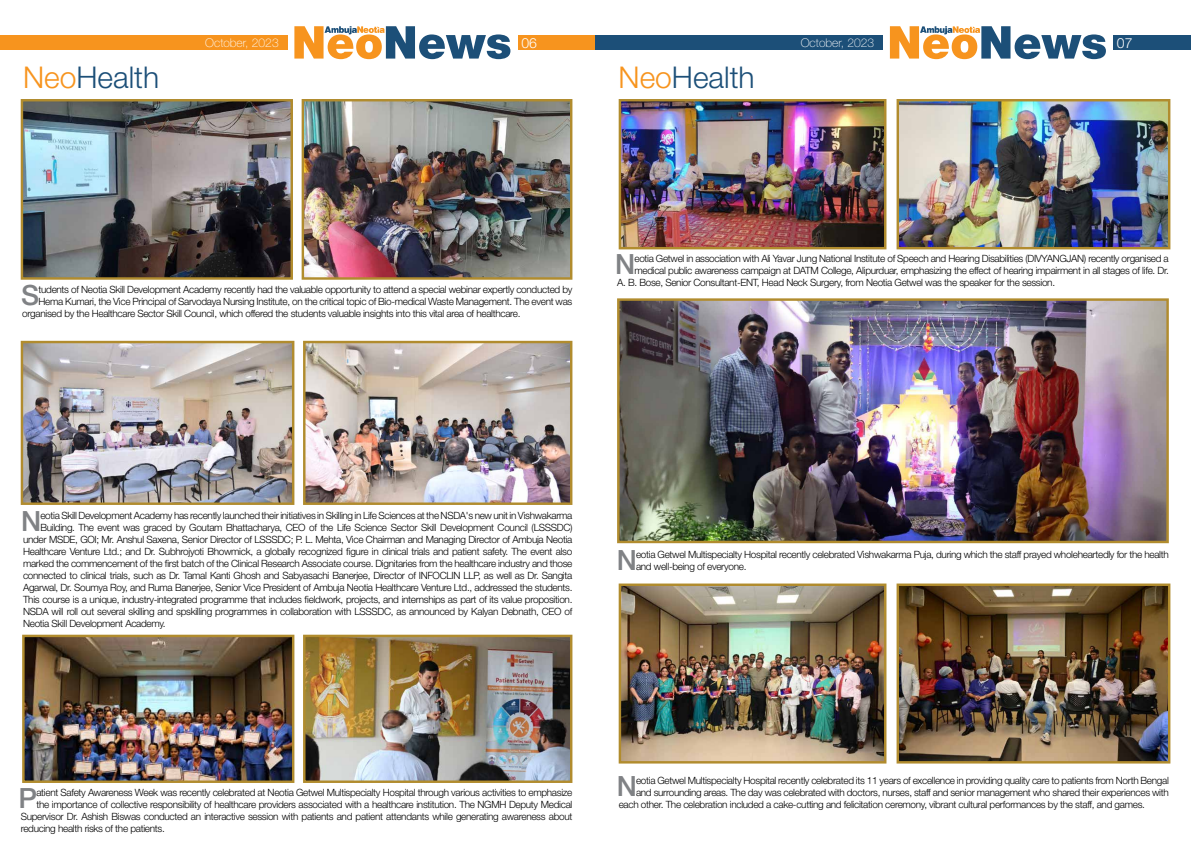
<style>
.page{position:relative;width:1191px;height:842px;background:#fff}
.page>*{position:absolute;margin:0;border:0;box-sizing:border-box;transform-origin:0 0}
.t1{font:300 30px "Helvetica Neue LT Std";color:#1c4f78}
.t2{font:500 27.9px "Helvetica Neue LT Std";color:#808285}
.t3{font:300 14px "Helvetica Neue LT Std";color:#fff}
.t4{font:100 12px "Helvetica Neue LT Std";color:#fff}
.t5{font:300 10px/12px "Helvetica Neue LT Std";letter-spacing:-.03em;color:#000}
.s1{color:#f7941e}
</style>
<div class="page">
<img style="left:24px;top:102px;width:266px;height:175px">
<div style="left:21px;top:99px;width:272px;height:181px;border:2px solid #b18c2e"></div>
<img style="left:24px;top:344px;width:267px;height:158px">
<div style="left:21px;top:341px;width:273px;height:164px;border:2px solid #b18c2e"></div>
<img style="left:306px;top:344px;width:263px;height:158px">
<div style="left:303px;top:341px;width:269px;height:164px;border:2px solid #b18c2e"></div>
<img style="left:305px;top:102px;width:264px;height:175px">
<div style="left:302px;top:99px;width:270px;height:181px;border:2px solid #b18c2e"></div>
<div style="left:0;top:35px;width:595px;height:15px;background:#f7941e"></div>
<div style="left:288px;top:16px;width:229px;height:62px;background:#fff"></div>
<svg style="left:294px;top:26px;width:216px;height:33px"></svg>
<img style="left:25px;top:638px;width:266px;height:142px">
<div style="left:22px;top:635px;width:272px;height:148px;border:2px solid #b18c2e"></div>
<img style="left:306px;top:638px;width:263px;height:142px">
<div style="left:303px;top:635px;width:269px;height:148px;border:2px solid #b18c2e"></div>
<img style="left:621px;top:102px;width:262px;height:144px">
<div style="left:618px;top:99px;width:268px;height:150px;border:2px solid #b18c2e"></div>
<img style="left:620px;top:301px;width:545px;height:239px">
<div style="left:617px;top:298px;width:551px;height:245px;border:2px solid #b18c2e"></div>
<img style="left:621px;top:586px;width:262px;height:174px">
<div style="left:618px;top:583px;width:268px;height:180px;border:2px solid #b18c2e"></div>
<img style="left:899px;top:102px;width:268px;height:144px">
<div style="left:896px;top:99px;width:274px;height:150px;border:2px solid #b18c2e"></div>
<img style="left:899px;top:586px;width:268px;height:174px">
<div style="left:896px;top:583px;width:274px;height:180px;border:2px solid #b18c2e"></div>
<div style="left:595px;top:35px;width:596px;height:15px;background:#1c4f78"></div>
<div style="left:883px;top:16px;width:229px;height:62px;background:#fff"></div>
<svg style="left:890px;top:26px;width:216px;height:33px"></svg>
<h1 class="t1" style="left:23px;top:59px;width:138px"><span class="s1">Neo</span>Health</h1>
<p class="t4" style="left:205px;top:36px;width:75px">October, 2023</p>
<h3 class="t3" style="left:521px;top:34px;width:17px">06</h3>
<h1 class="t1" style="left:618px;top:59px;width:138px"><span class="s1">Neo</span>Health</h1>
<p class="t4" style="left:800px;top:36px;width:75px">October, 2023</p>
<h3 class="t3" style="left:1117px;top:34px;width:17px">07</h3>
<h2 class="t2" style="left:21px;top:279px;width:20px">S</h2>
<p class="t5" style="left:38px;top:283px;width:535px">tudents of Neotia Skill Development Academy recently had the valuable opportunity to attend a special webinar expertly conducted by</p>
<p class="t5" style="left:38px;top:295px;width:535px">Hema Kumari, the Vice Principal of Sarvodaya Nursing Institute, on the critical topic of Bio-medical Waste Management. The event was</p>
<p class="t5" style="left:22px;top:307px;width:500px">organised by the Healthcare Sector Skill Council, which offered the students valuable insights into this vital area of healthcare.</p>
<h2 class="t2" style="left:615px;top:248px;width:22px">N</h2>
<p class="t5" style="left:634px;top:253px;width:536px">eotia Getwel in association with Ali Yavar Jung National Institute of Speech and Hearing Disabilities (DIVYANGJAN) recently organised a</p>
<p class="t5" style="left:634px;top:265px;width:536px">medical public awareness campaign at DATM College, Alipurduar, emphasizing the effect of hearing impairment in all stages of life. Dr.</p>
<p class="t5" style="left:617px;top:277px;width:439px">A. B. Bose, Senior Consultant-ENT, Head Neck Surgery, from Neotia Getwel was the speaker for the session.</p>
<h2 class="t2" style="left:21px;top:504px;width:22px">N</h2>
<p class="t5" style="left:40px;top:509px;width:533px">eotia Skill Development Academy has recently launched their initiatives in Skilling in Life Sciences at the NSDA's new unit in Vishwakarma</p>
<p class="t5" style="left:40px;top:521px;width:533px">Building. The event was graced by Goutam Bhattacharya, CEO of the Life Science Sector Skill Development Council (LSSSDC)</p>
<p class="t5" style="left:23px;top:533px;width:551px">under MSDE, GOI; Mr. Anshul Saxena, Senior Director of LSSSDC; P. L. Mehta, Vice Chairman and Managing Director of Ambuja Neotia</p>
<p class="t5" style="left:23px;top:545px;width:551px">Healthcare Venture Ltd.; and Dr. Subhrojyoti Bhowmick, a globally recognized figure in clinical trials and patient safety. The event also</p>
<p class="t5" style="left:23px;top:557px;width:551px">marked the commencement of the first batch of the Clinical Research Associate course. Dignitaries from the healthcare industry and those</p>
<p class="t5" style="left:23px;top:569px;width:551px">connected to clinical trials, such as Dr. Tamal Kanti Ghosh and Sabyasachi Banerjee, Director of INFOCLIN LLP, as well as Dr. Sangita</p>
<p class="t5" style="left:23px;top:581px;width:551px">Agarwal, Dr. Soumya Roy, and Ruma Banerjee, Senior Vice President of Ambuja Neotia Healthcare Venture Ltd., addressed the students.</p>
<p class="t5" style="left:23px;top:593px;width:551px">This course is a unique, industry-integrated programme that includes fieldwork, projects, and internships as part of its value proposition.</p>
<p class="t5" style="left:23px;top:605px;width:551px">NSDA will roll out several skilling and spskilling programmes in collaboration with LSSSDC, as announced by Kalyan Debnath, CEO of</p>
<p class="t5" style="left:23px;top:617px;width:144px">Neotia Skill Development Academy.</p>
<h2 class="t2" style="left:616px;top:543px;width:22px">N</h2>
<p class="t5" style="left:636px;top:548px;width:534px">eotia Getwel Multispecialty Hospital recently celebrated Vishwakarma Puja, during which the staff prayed wholeheartedly for the health and well-being of everyone.</p>
<h2 class="t2" style="left:19px;top:781px;width:20px">P</h2>
<p class="t5" style="left:36px;top:786px;width:537px">atient Safety Awareness Week was recently celebrated at Neotia Getwel Multispecialty Hospital through various activities to emphasize</p>
<p class="t5" style="left:36px;top:798px;width:537px">the importance of collective responsibility of healthcare providers associated with a healthcare institution. The NGMH Deputy Medical</p>
<p class="t5" style="left:21px;top:810px;width:553px">Supervisor Dr. Ashish Biswas conducted an interactive session with patients and patient attendants while generating awareness about</p>
<p class="t5" style="left:21px;top:822px;width:146px">reducing health risks of the patients.</p>
<h2 class="t2" style="left:616px;top:769px;width:22px">N</h2>
<p class="t5" style="left:636px;top:774px;width:534px">eotia Getwel Multispecialty Hospital recently celebrated its 11 years of excellence in providing quality care to patients from North Bengal</p>
<p class="t5" style="left:636px;top:786px;width:534px">and surrounding areas. The day was celebrated with doctors, nurses, staff and senior management who shared their experiences with</p>
<p class="t5" style="left:618px;top:798px;width:528px">each other. The celebration included a cake-cutting and felicitation ceremony, vibrant cultural performances by the staff, and games.</p>
</div>
